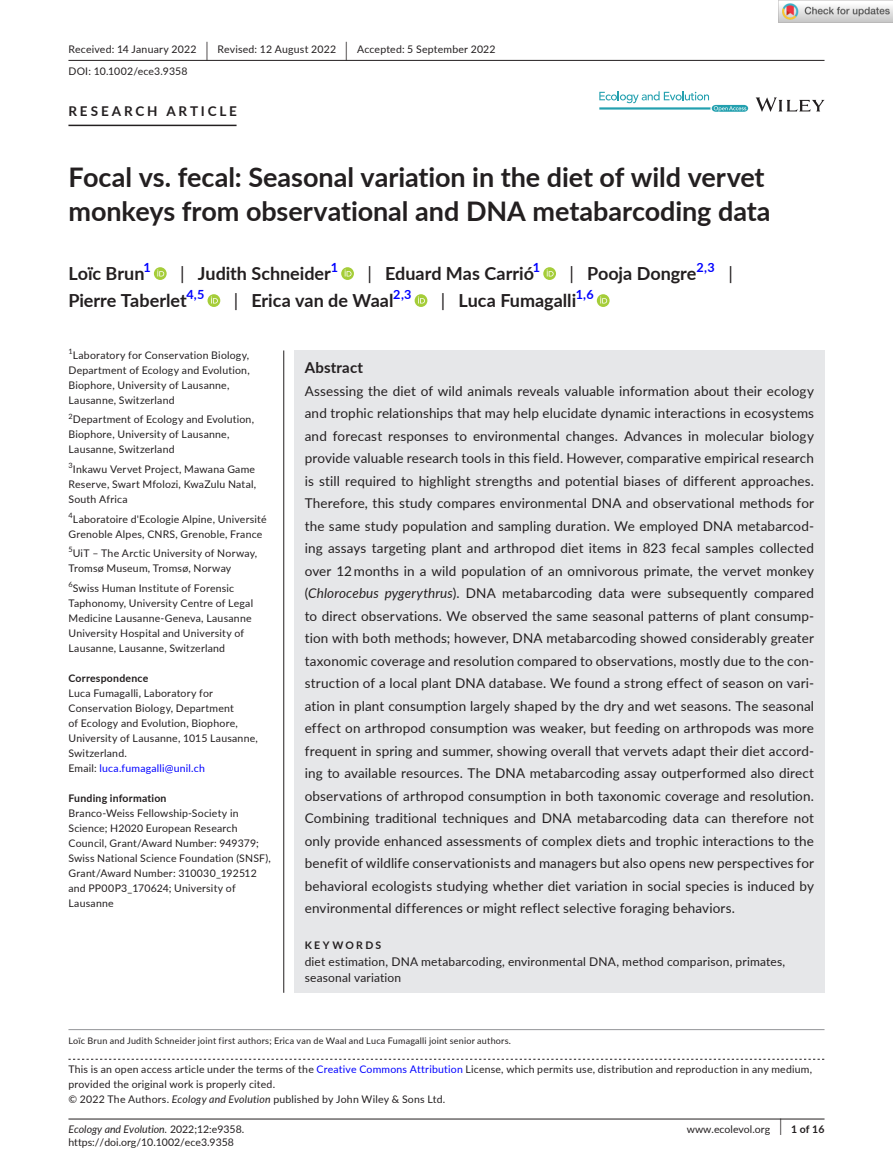
<style>
.page{position:relative;width:893px;height:1174px;background:#fff}
.page>*{position:absolute;margin:0;border:0;box-sizing:border-box;transform-origin:0 0}
.t1{font:700 27px/34.5px "Lato";color:#231f20}
.t2{font:700 18px "Lato";color:#231f20}
.t3{font:18px "Lato";color:#231f20}
.t4{font:700 15px "Lato";letter-spacing:.015em;color:#231f20}
.t5{font:13.5px/22.5px "Lato";letter-spacing:.01em;color:#231f20;text-align:justify}
.t6{font:700 13.5px "Lato";letter-spacing:.21em;color:#231f20}
.t7{font:700 12.6px "Lato";color:#00f}
.t8{font:12px/16.5px "Lato";letter-spacing:.015em;color:#231f20}
.t9{font:10.5px/15px "Lato";letter-spacing:.02em;color:#231f20}
.t10{font:10.5px "Lato";color:#231f20}
.t11{font:700 10.5px "Lato";letter-spacing:.02em;color:#231f20}
.t12{font:italic 10.5px "Lato";color:#231f20}
.t13{font:700 10.5px "Lato";letter-spacing:.22em;color:#231f20}
.t14{font:9px "Lato";letter-spacing:.025em;color:#231f20}
.t15{font:7.35px "Lato";color:#231f20}
.s1{font-size:19.65px}
.s2{font-weight:400}
.s3{color:#00f}
.s4{font-style:italic}
.s5{font-style:normal}
.s6{font-weight:400;font-size:17.4px}
</style>
<div class="page">
<hr style="left:68px;top:1118px;width:756px;height:1px;background:#231f20">
<svg style="left:756px;top:97px;width:68px;height:15px"></svg>
<svg style="left:599px;top:91px;width:149px;height:21px"></svg>
<hr style="left:68px;top:60px;width:756px;height:1px;background:#231f20">
<hr style="left:68px;top:125px;width:169px;height:1px;background:#231f20">
<svg style="left:154px;top:267px;width:13px;height:13px"></svg>
<svg style="left:157px;top:269px;width:7px;height:7px"></svg>
<svg style="left:341px;top:267px;width:13px;height:13px"></svg>
<svg style="left:345px;top:269px;width:7px;height:7px"></svg>
<svg style="left:543px;top:267px;width:13px;height:13px"></svg>
<svg style="left:547px;top:269px;width:7px;height:7px"></svg>
<svg style="left:208px;top:294px;width:12px;height:13px"></svg>
<svg style="left:211px;top:296px;width:7px;height:7px"></svg>
<svg style="left:415px;top:294px;width:12px;height:13px"></svg>
<svg style="left:418px;top:296px;width:7px;height:7px"></svg>
<svg style="left:597px;top:294px;width:13px;height:13px"></svg>
<svg style="left:600px;top:296px;width:7px;height:7px"></svg>
<svg style="left:68px;top:1058px;width:756px;height:1px"></svg>
<hr style="left:68px;top:1029px;width:756px;height:1px;background:#939598">
<div style="left:294px;top:350px;width:530px;height:642px;background:#e6e7e9"></div>
<hr style="left:283px;top:350px;width:1px;height:642px;background:#231f20">
<img style="left:779px;top:0;width:114px;height:23px">
<p class="t9" style="left:68px;top:38px;width:429px;line-height:21.8px">Received: 14 January 2022 <span class="s1">|</span> Revised: 12 August 2022 <span class="s1">|</span> Accepted: 5 September 2022<br>DOI: 10.1002/ece3.9358</p>
<p class="t6" style="left:68px;top:101px;width:170px">RESEARCH ARTICLE</p>
<h1 class="t1" style="left:68px;top:159px;width:704px">Focal vs. fecal: Seasonal variation in the diet of wild vervet monkeys from observational and DNA metabarcoding data</h1>
<h2 class="t2" style="left:68px;top:260px;width:78px">Loïc Brun</h2>
<p class="t7" style="left:144px;top:258px;width:9px">1</p>
<h2 class="t2" style="left:180px;top:260px;width:152px"><span class="s2">|</span> Judith Schneider</h2>
<p class="t7" style="left:331px;top:258px;width:9px">1</p>
<h2 class="t2" style="left:367px;top:260px;width:168px"><span class="s2">|</span> Eduard Mas Carrió</h2>
<p class="t7" style="left:533px;top:258px;width:9px">1</p>
<h2 class="t2" style="left:569px;top:260px;width:129px"><span class="s2">|</span> Pooja Dongre</h2>
<p class="t7" style="left:696px;top:258px;width:20px">2,3</p>
<h2 class="t3" style="left:728px;top:260px;width:6px">|</h2>
<h2 class="t2" style="left:68px;top:287px;width:120px">Pierre Taberlet</h2>
<p class="t7" style="left:186px;top:285px;width:20px">4,5</p>
<h2 class="t2" style="left:234px;top:287px;width:161px"><span class="s2">|</span> Erica van de Waal</h2>
<p class="t7" style="left:393px;top:285px;width:20px">2,3</p>
<h2 class="t2" style="left:441px;top:287px;width:137px"><span class="s2">|</span> Luca Fumagalli</h2>
<p class="t7" style="left:576px;top:285px;width:20px">1,6</p>
<p class="t15" style="left:68px;top:346px;width:6px">1</p>
<p class="t9" style="left:68px;top:347px;width:183px;text-indent:4px">Laboratory for Conservation Biology, Department of Ecology and Evolution, Biophore, University of Lausanne, Lausanne, Switzerland</p>
<p class="t9" style="left:68px;top:412px;width:187px"><sup>2</sup>Department of Ecology and Evolution,<br>Biophore, University of Lausanne,<br>Lausanne, Switzerland</p>
<p class="t9" style="left:68px;top:461px;width:189px;text-align:justify"><sup>3</sup>Inkawu Vervet Project, Mawana Game Reserve, Swart Mfolozi, KwaZulu Natal, South Africa</p>
<p class="t9" style="left:68px;top:511px;width:200px"><sup>4</sup>Laboratoire d'Ecologie Alpine, Université<br>Grenoble Alpes, CNRS, Grenoble, France</p>
<p class="t9" style="left:68px;top:545px;width:190px"><sup>5</sup>UiT – The Arctic University of Norway,<br>Tromsø Museum, Tromsø, Norway</p>
<p class="t9" style="left:68px;top:580px;width:186px"><sup>6</sup>Swiss Human Institute of Forensic Taphonomy, University Centre of Legal Medicine Lausanne-Geneva, Lausanne University Hospital and University of Lausanne, Lausanne, Switzerland</p>
<p class="t11" style="left:68px;top:670px;width:81px">Correspondence</p>
<p class="t9" style="left:68px;top:685px;width:191px">Luca Fumagalli, Laboratory for<br>Conservation Biology, Department<br>of Ecology and Evolution, Biophore,<br>University of Lausanne, 1015 Lausanne,<br>Switzerland.<br>Email: <span class="s3">luca.fumagalli@unil.ch</span></p>
<p class="t11" style="left:68px;top:790px;width:100px">Funding information</p>
<p class="t9" style="left:68px;top:805px;width:204px">Branco-Weiss Fellowship-Society in Science; H2020 European Research Council, Grant/Award Number: 949379; Swiss National Science Foundation (SNSF), Grant/Award Number: 310030_192512 and PP00P3_170624; University of Lausanne</p>
<p class="t4" style="left:305px;top:356px;width:60px">Abstract</p>
<p class="t5" style="left:305px;top:379px;width:511px">Assessing the diet of wild animals reveals valuable information about their ecology and trophic relationships that may help elucidate dynamic interactions in ecosystems and forecast responses to environmental changes. Advances in molecular biology provide valuable research tools in this field. However, comparative empirical research is still required to highlight strengths and potential biases of different approaches.<br>Therefore, this study compares environmental DNA and observational methods for the same study population and sampling duration. We employed DNA metabarcod&shy;ing assays targeting plant and arthropod diet items in 823 fecal samples collected over 12 months in a wild population of an omnivorous primate, the vervet monkey (<span class="s4">Chlorocebus pygerythrus</span>). DNA metabarcoding data were subsequently compared to direct observations. We observed the same seasonal patterns of plant consump&shy;tion with both methods; however, DNA metabarcoding showed considerably greater taxonomic coverage and resolution compared to observations, mostly due to the con&shy;struction of a local plant DNA database. We found a strong effect of season on vari&shy;ation in plant consumption largely shaped by the dry and wet seasons. The seasonal effect on arthropod consumption was weaker, but feeding on arthropods was more frequent in spring and summer, showing overall that vervets adapt their diet accord&shy;ing to available resources. The DNA metabarcoding assay outperformed also direct observations of arthropod consumption in both taxonomic coverage and resolution.<br>Combining traditional techniques and DNA metabarcoding data can therefore not only provide enhanced assessments of complex diets and trophic interactions to the benefit of wildlife conservationists and managers but also opens new perspectives for behavioral ecologists studying whether diet variation in social species is induced by environmental differences or might reflect selective foraging behaviors.</p>
<p class="t13" style="left:305px;top:937px;width:78px">KEYWORDS</p>
<p class="t8" style="left:305px;top:952px;width:482px">diet estimation, DNA metabarcoding, environmental DNA, method comparison, primates, seasonal variation</p>
<p class="t14" style="left:68px;top:1033px;width:444px">Loïc Brun and Judith Schneider joint first authors; Erica van de Waal and Luca Fumagalli joint senior authors.</p>
<p class="t9" style="left:68px;top:1061px;width:745px">This is an open access article under the terms of the <span class="s3">Creative Commons Attribution</span> License, which permits use, distribution and reproduction in any medium, provided the original work is properly cited.<br>© 2022 The Authors. <span class="s4">Ecology and Evolution</span> published by John Wiley &amp; Sons Ltd.</p>
<p class="t12" style="left:68px;top:1121px;width:177px">Ecology and Evolution. <span class="s5">2022;12:e9358.</span></p>
<p class="t11" style="left:779px;top:1121px;width:46px"><span class="s6">|</span> 1 of 16</p>
<p class="t10" style="left:68px;top:1135px;width:167px">https://doi.org/10.1002/ece3.9358</p>
<p class="t10" style="left:687px;top:1121px;width:85px">www.ecolevol.org</p>
</div>
